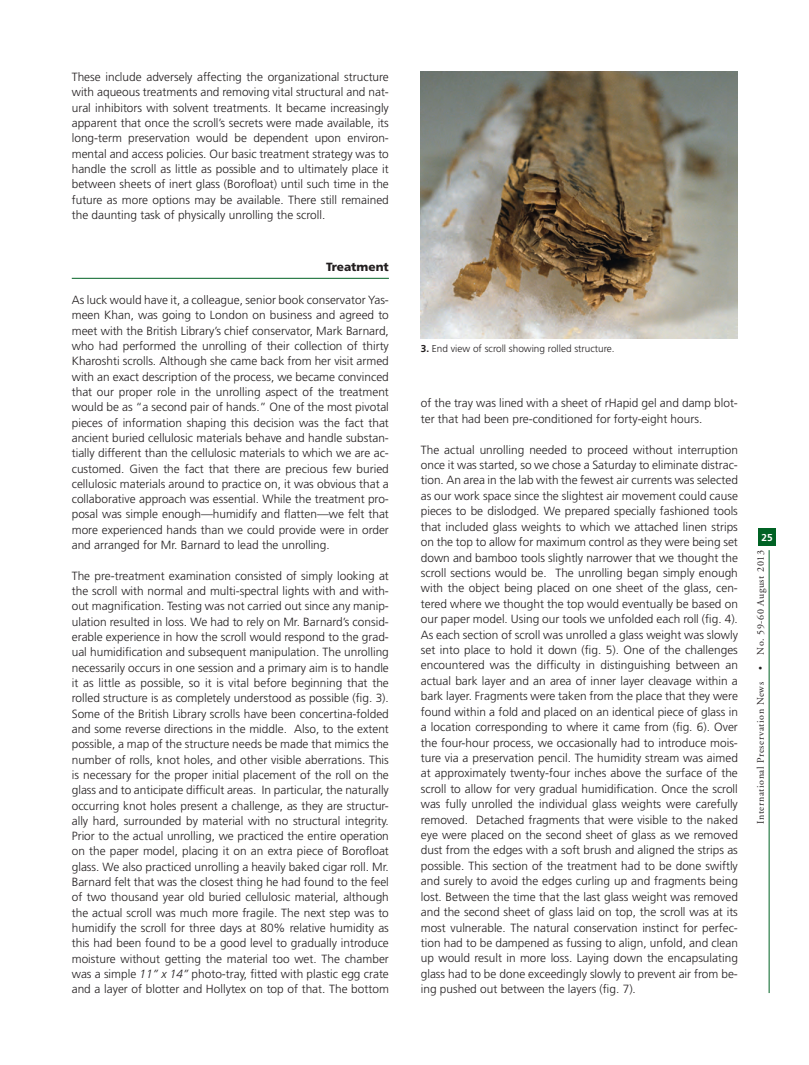
<style>
.page{position:relative;width:809px;height:1065px;background:#fff}
.page>*{position:absolute;margin:0;border:0;box-sizing:border-box;transform-origin:0 0}
.t1{font:300 11.88px/15.4px "Frutiger";color:#231f20;text-align:justify}
.t2{font:900 11.88px "Frutiger";color:#231f20}
.t3{font:10px "Adobe Garamond";letter-spacing:.06em;color:#231f20}
.t4{font:300 10px "Frutiger";color:#231f20}
.t5{font:700 10px "Frutiger";color:#fff}
.s1{font-style:italic}
.s2{font-weight:700}
</style>
<div class="page">
<div style="left:758px;top:528px;width:18px;height:18px;background:#006224"></div>
<hr style="left:769px;top:550px;width:1px;height:443px;background:#006224">
<hr style="left:72px;top:278px;width:317px;height:1px;background:#006224">
<img style="left:421px;top:72px;width:317px;height:266px">
<p class="t1" style="left:72px;top:70px;width:319px">These include adversely affecting the organizational structure with aqueous treatments and removing vital structural and nat&shy;ural inhibitors with solvent treatments. It became increasingly apparent that once the scroll’s secrets were made available, its long-term preservation would be dependent upon environ&shy;mental and access policies. Our basic treatment strategy was to handle the scroll as little as possible and to ultimately place it between sheets of inert glass (Borofloat) until such time in the future as more options may be available. There still remained the daunting task of physically unrolling the scroll.</p>
<p class="t2" style="left:326px;top:262px;width:64px">Treatment</p>
<p class="t1" style="left:72px;top:293px;width:319px">As luck would have it, a colleague, senior book conservator Yas&shy;meen Khan, was going to London on business and agreed to meet with the British Library’s chief conservator, Mark Barnard, who had performed the unrolling of their collection of thirty Kharoshti scrolls. Although she came back from her visit armed with an exact description of the process, we became convinced that our proper role in the unrolling aspect of the treatment would be as “a second pair of hands.” One of the most pivotal pieces of information shaping this decision was the fact that ancient buried cellulosic materials behave and handle substan&shy;tially different than the cellulosic materials to which we are ac&shy;customed. Given the fact that there are precious few buried cellulosic materials around to practice on, it was obvious that a collaborative approach was essential. While the treatment pro&shy;posal was simple enough—humidify and flatten—we felt that more experienced hands than we could provide were in order and arranged for Mr. Barnard to lead the unrolling.</p>
<p class="t1" style="left:72px;top:569px;width:319px">The pre-treatment examination consisted of simply looking at the scroll with normal and multi-spectral lights with and with&shy;out magnification. Testing was not carried out since any manip&shy;ulation resulted in loss. We had to rely on Mr. Barnard’s consid&shy;erable experience in how the scroll would respond to the grad&shy;ual humidification and subsequent manipulation. The unrolling necessarily occurs in one session and a primary aim is to handle it as little as possible, so it is vital before beginning that the rolled structure is as completely understood as possible (fig. 3).<br>Some of the British Library scrolls have been concertina-folded and some reverse directions in the middle. Also, to the extent possible, a map of the structure needs be made that mimics the number of rolls, knot holes, and other visible aberrations. This is necessary for the proper initial placement of the roll on the glass and to anticipate difficult areas. In particular, the naturally occurring knot holes present a challenge, as they are structur&shy;ally hard, surrounded by material with no structural integrity.<br>Prior to the actual unrolling, we practiced the entire operation on the paper model, placing it on an extra piece of Borofloat glass. We also practiced unrolling a heavily baked cigar roll. Mr.<br>Barnard felt that was the closest thing he had found to the feel of two thousand year old buried cellulosic material, although the actual scroll was much more fragile. The next step was to humidify the scroll for three days at 80% relative humidity as this had been found to be a good level to gradually introduce moisture without getting the material too wet. The chamber was a simple <span class="s1">11” x 14”</span> photo-tray, fitted with plastic egg crate and a layer of blotter and Hollytex on top of that. The bottom</p>
<p class="t4" style="left:421px;top:344px;width:195px"><span class="s2">3.</span> End view of scroll showing rolled structure.</p>
<p class="t1" style="left:421px;top:396px;width:319px">of the tray was lined with a sheet of rHapid gel and damp blot&shy;ter that had been pre-conditioned for forty-eight hours.</p>
<p class="t1" style="left:421px;top:443px;width:319px">The actual unrolling needed to proceed without interruption once it was started, so we chose a Saturday to eliminate distrac&shy;tion. An area in the lab with the fewest air currents was selected as our work space since the slightest air movement could cause pieces to be dislodged. We prepared specially fashioned tools that included glass weights to which we attached linen strips on the top to allow for maximum control as they were being set down and bamboo tools slightly narrower that we thought the scroll sections would be. The unrolling began simply enough with the object being placed on one sheet of the glass, cen&shy;tered where we thought the top would eventually be based on our paper model. Using our tools we unfolded each roll (fig. 4).<br>As each section of scroll was unrolled a glass weight was slowly set into place to hold it down (fig. 5). One of the challenges encountered was the difficulty in distinguishing between an actual bark layer and an area of inner layer cleavage within a bark layer. Fragments were taken from the place that they were found within a fold and placed on an identical piece of glass in a location corresponding to where it came from (fig. 6). Over the four-hour process, we occasionally had to introduce mois&shy;ture via a preservation pencil. The humidity stream was aimed at approximately twenty-four inches above the surface of the scroll to allow for very gradual humidification. Once the scroll was fully unrolled the individual glass weights were carefully removed. Detached fragments that were visible to the naked eye were placed on the second sheet of glass as we removed dust from the edges with a soft brush and aligned the strips as possible. This section of the treatment had to be done swiftly and surely to avoid the edges curling up and fragments being lost. Between the time that the last glass weight was removed and the second sheet of glass laid on top, the scroll was at its most vulnerable. The natural conservation instinct for perfec&shy;tion had to be dampened as fussing to align, unfold, and clean up would result in more loss. Laying down the encapsulating glass had to be done exceedingly slowly to prevent air from be&shy;ing pushed out between the layers (fig. 7).</p>
<p class="t5" style="left:761px;top:533px;width:13px">25</p>
<p class="t3" style="left:757px;top:824px;width:275px;rotate:-90deg">International Preservation News • No. 59-60 August 2013</p>
</div>
